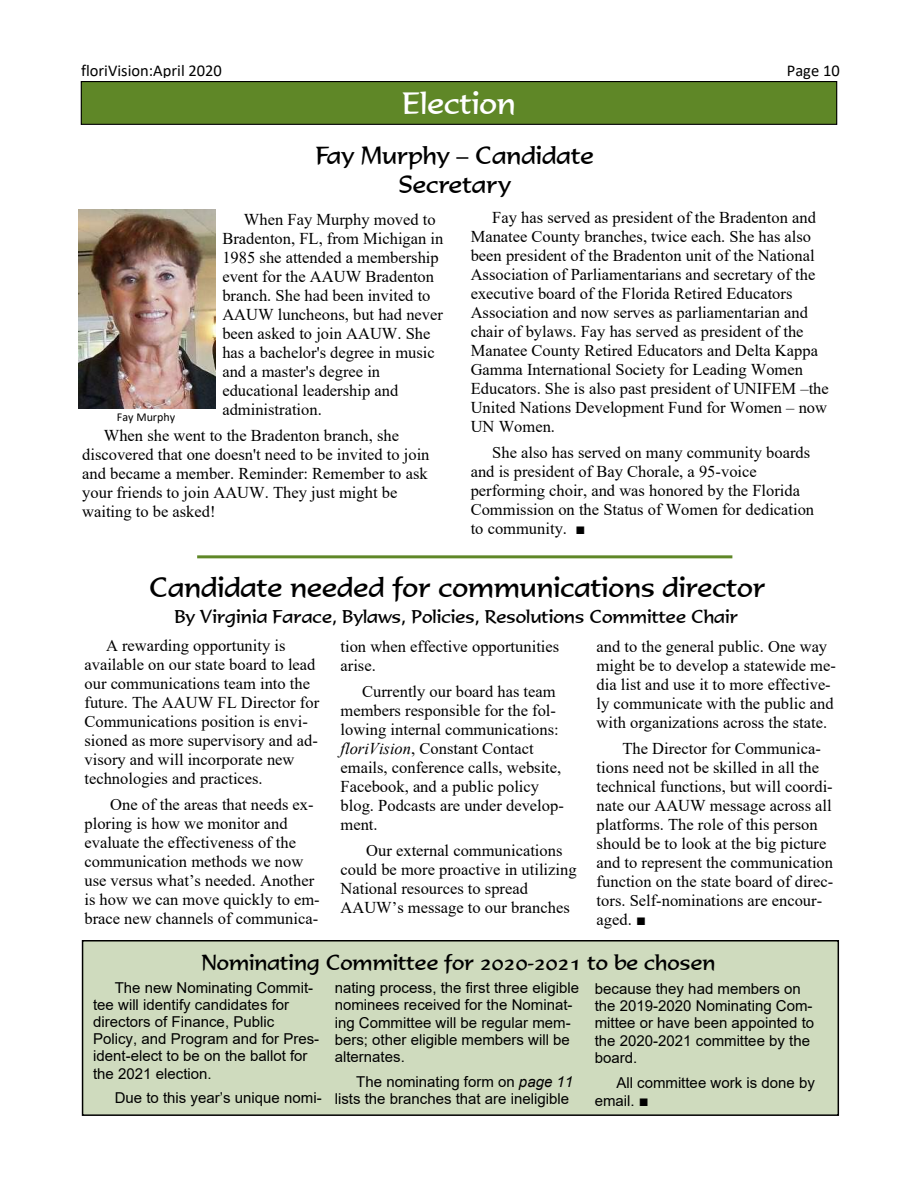
<style>
.page{position:relative;width:918px;height:1188px;background:#fff}
.page>*{position:absolute;margin:0;border:0;box-sizing:border-box;transform-origin:0 0}
.t1{font:30px "Formal 436 BT";color:#fff}
.t2{font:27px "Formal 436 BT";color:#000}
.t3{font:24px/29px "Formal 436 BT";color:#000;text-align:center}
.t4{font:21px "Formal 436 BT";color:#000}
.t5{font:18px "Formal 436 BT";color:#000}
.t6{font:16.5px/18.9px "Times New Roman";color:#000}
.t7{font:16.5px "Calibri";color:#000}
.t8{font:15px/17.2px "Arial";color:#000}
.t9{font:12px "Calibri";color:#000}
.s1{font-style:italic}
.s2{font-family:"Times New Roman";font-size:16.5px}
</style>
<div class="page">
<div style="left:81px;top:82px;width:756px;height:42px;background:#5f8727"></div>
<div style="left:81px;top:81px;width:756px;height:44px;border:1px solid #000"></div>
<div style="left:83px;top:941px;width:755px;height:174px;background:#cfdbbe"></div>
<div style="left:82px;top:940px;width:757px;height:176px;border:2px solid #000"></div>
<img style="left:79px;top:210px;width:137px;height:199px">
<hr style="left:197px;top:555px;width:535px;height:3px;background:#5f8727">
<p class="t7" style="left:81px;top:64px;width:142px">floriVision:April 2020</p>
<p class="t7" style="left:787px;top:63px;width:54px">Page 10</p>
<h1 class="t1" style="left:402px;top:92px;width:115px">Election</h1>
<h3 class="t3" style="left:316px;top:143px;width:280px">Fay Murphy – Candidate<br>Secretary</h3>
<p class="t6" style="left:222px;top:212px;width:223px;text-indent:22px">When Fay Murphy moved to<br>Bradenton, FL, from Michigan in<br>1985 she attended a membership event for the AAUW Bradenton branch. She had been invited to<br>AAUW luncheons, but had never been asked to join AAUW. She has a bachelor's degree in music and a master's degree in educational leadership and administration.</p>
<p class="t6" style="left:82px;top:428px;width:349px;text-indent:22px">When she went to the Bradenton branch, she discovered that one doesn't need to be invited to join and became a member. Reminder: Remember to ask your friends to join AAUW. They just might be waiting to be asked!</p>
<p class="t9" style="left:117px;top:412px;width:60px">Fay Murphy</p>
<p class="t6" style="left:471px;top:210px;width:360px;text-indent:22px">Fay has served as president of the Bradenton and Manatee County branches, twice each. She has also been president of the Bradenton unit of the National Association of Parliamentarians and secretary of the executive board of the Florida Retired Educators Association and now serves as parliamentarian and chair of bylaws. Fay has served as president of the Manatee County Retired Educators and Delta Kappa Gamma International Society for Leading Women Educators. She is also past president of UNIFEM –the United Nations Development Fund for Women – now UN Women.</p>
<p class="t6" style="left:471px;top:445px;width:345px;text-indent:22px">She also has served on many community boards and is president of Bay Chorale, a 95-voice performing choir, and was honored by the Florida Commission on the Status of Women for dedication to community. ■</p>
<h2 class="t2" style="left:149px;top:576px;width:618px">Candidate needed for communications director</h2>
<p class="t6" style="left:341px;top:638px;width:220px">tion when effective opportunities arise.</p>
<p class="t6" style="left:341px;top:684px;width:225px;text-indent:22px">Currently our board has team members responsible for the fol&shy;lowing internal communications: <span class="s1">floriVision</span>, Constant Contact emails, conference calls, website,<br>Facebook, and a public policy blog. Podcasts are under develop&shy;ment.</p>
<p class="t6" style="left:341px;top:843px;width:238px;text-indent:26px">Our external communications could be more proactive in utilizing<br>National resources to spread<br>AAUW’s message to our branches</p>
<p class="t5" style="left:174px;top:609px;width:565px">By Virginia Farace, Bylaws, Policies, Resolutions Committee Chair</p>
<p class="t6" style="left:85px;top:638px;width:236px;text-indent:22px">A rewarding opportunity is available on our state board to lead our communications team into the future. The AAUW FL Director for<br>Communications position is envi&shy;sioned as more supervisory and ad&shy;visory and will incorporate new technologies and practices.</p>
<p class="t6" style="left:85px;top:797px;width:237px;text-indent:26px">One of the areas that needs ex&shy;ploring is how we monitor and evaluate the effectiveness of the communication methods we now use versus what’s needed. Another is how we can move quickly to em&shy;brace new channels of communica-</p>
<p class="t6" style="left:597px;top:639px;width:241px">and to the general public. One way might be to develop a statewide me&shy;dia list and use it to more effective&shy;ly communicate with the public and with organizations across the state.</p>
<p class="t6" style="left:597px;top:741px;width:238px;text-indent:26px">The Director for Communica&shy;tions need not be skilled in all the technical functions, but will coordi&shy;nate our AAUW message across all platforms. The role of this person should be to look at the big picture and to represent the communication function on the state board of direc&shy;tors. Self-nominations are encour&shy;aged. ■</p>
<p class="t4" style="left:201px;top:954px;width:516px">Nominating Committee for 2020-2021 to be chosen</p>
<p class="t8" style="left:93px;top:980px;width:228px;text-indent:22px">The new Nominating Commit&shy;tee will identify candidates for directors of Finance, Public<br>Policy, and Program and for Pres&shy;ident-elect to be on the ballot for the 2021 election.</p>
<p class="t8" style="left:115px;top:1091px;width:208px">Due to this year’s unique nomi-</p>
<p class="t8" style="left:335px;top:981px;width:246px">nating process, the first three eligible nominees received for the Nominat&shy;ing Committee will be regular mem&shy;bers; other eligible members will be alternates.</p>
<p class="t8" style="left:335px;top:1074px;width:240px;text-align:right">The nominating form on <span class="s1">page 11 </span>lists the branches that are ineligible</p>
<p class="t8" style="left:595px;top:982px;width:221px">because they had members on the 2019-2020 Nominating Com&shy;mittee or have been appointed to the 2020-2021 committee by the board.</p>
<p class="t8" style="left:595px;top:1075px;width:222px;line-height:18.3px;text-indent:22px">All committee work is done by email. <span class="s2">■</span></p>
</div>
